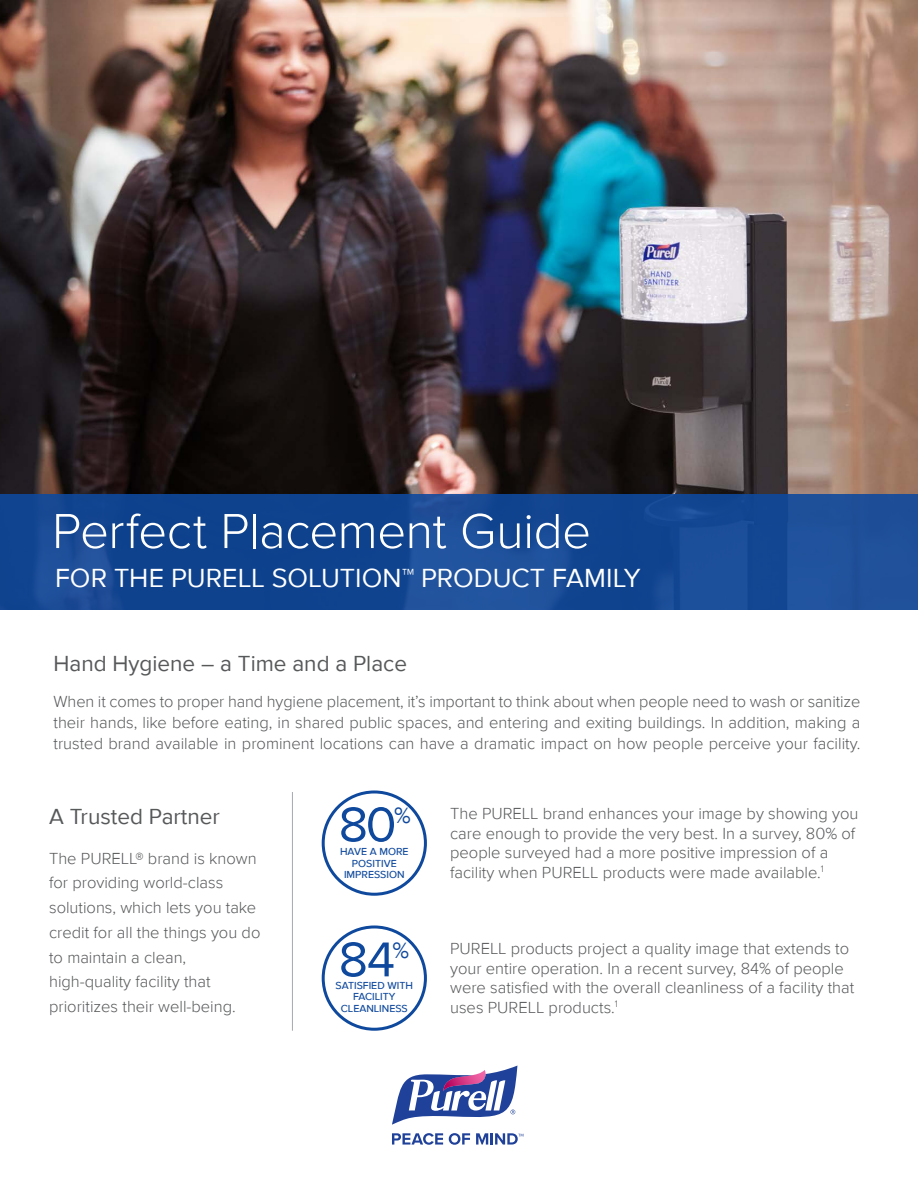
<style>
.page{position:relative;width:918px;height:1188px;background:#fff}
.page>*{position:absolute;margin:0;border:0;box-sizing:border-box;transform-origin:0 0}
.t1{font:300 51px "Proxima Nova";letter-spacing:-.01em;color:#fff}
.t2{font:50.7px "Proxima Nova";color:#0f499d}
.t3{font:27px "Proxima Nova";color:#fff}
.t4{font:22.5px "Proxima Nova";color:#57585a}
.t5{font:300 16.5px/24.8px "Proxima Nova";color:#57585a}
.t6{font:500 10.5px/11.6px "Proxima Nova";color:#0f499d;text-align:center}
</style>
<div class="page">
<img style="left:0;top:0;width:918px;height:494px">
<hr style="left:292px;top:792px;width:1px;height:239px;background:#a8a9ad">
<div style="left:0;top:494px;width:918px;height:115px;background:linear-gradient(to bottom,#134691,#194b96)"></div>
<svg style="left:392px;top:1133px;width:51px;height:12px"></svg>
<svg style="left:449px;top:1133px;width:21px;height:12px"></svg>
<svg style="left:476px;top:1133px;width:47px;height:12px"></svg>
<svg style="left:392px;top:1066px;width:125px;height:59px"></svg>
<svg style="left:322px;top:925px;width:105px;height:106px"></svg>
<svg style="left:322px;top:790px;width:105px;height:106px"></svg>
<h1 class="t1" style="left:52px;top:493px;width:541px">Perfect Placement Guide</h1>
<h3 class="t3" style="left:55px;top:558px;width:587px">FOR THE PURELL SOLUTION™ PRODUCT FAMILY</h3>
<h3 class="t4" style="left:54px;top:647px;width:355px">Hand Hygiene – a Time and a Place</h3>
<p class="t5" style="left:54px;top:690px;width:808px;line-height:21px;text-align:justify">When it comes to proper hand hygiene placement, it’s important to think about when people need to wash or sanitize their hands, like before eating, in shared public spaces, and entering and exiting buildings. In addition, making a trusted brand available in prominent locations can have a dramatic impact on how people perceive your facility.</p>
<h3 class="t4" style="left:49px;top:800px;width:172px">A Trusted Partner</h3>
<p class="t5" style="left:49px;top:845px;width:213px">The PURELL® brand is known for providing world-class solutions, which lets you take credit for all the things you do to maintain a clean, high-quality facility that prioritizes their well-being.</p>
<h2 class="t2" style="left:339px;top:787px;width:74px">80<sup>%</sup></h2>
<p class="t6" style="left:340px;top:846px;width:70px">HAVE A MORE<br>POSITIVE<br>IMPRESSION</p>
<h2 class="t2" style="left:339px;top:922px;width:72px">84<sup>%</sup></h2>
<p class="t6" style="left:336px;top:979px;width:79px">SATISFIED WITH<br>FACILITY<br>CLEANLINESS</p>
<p class="t5" style="left:450px;top:803px;width:410px;line-height:19.5px">The PURELL brand enhances your image by showing you care enough to provide the very best. In a survey, 80% of people surveyed had a more positive impression of a facility when PURELL products were made available.<sup>1</sup></p>
<p class="t5" style="left:450px;top:938px;width:406px;line-height:19.5px">PURELL products project a quality image that extends to your entire operation. In a recent survey, 84% of people were satisfied with the overall cleanliness of a facility that uses PURELL products.<sup>1</sup></p>
</div>
